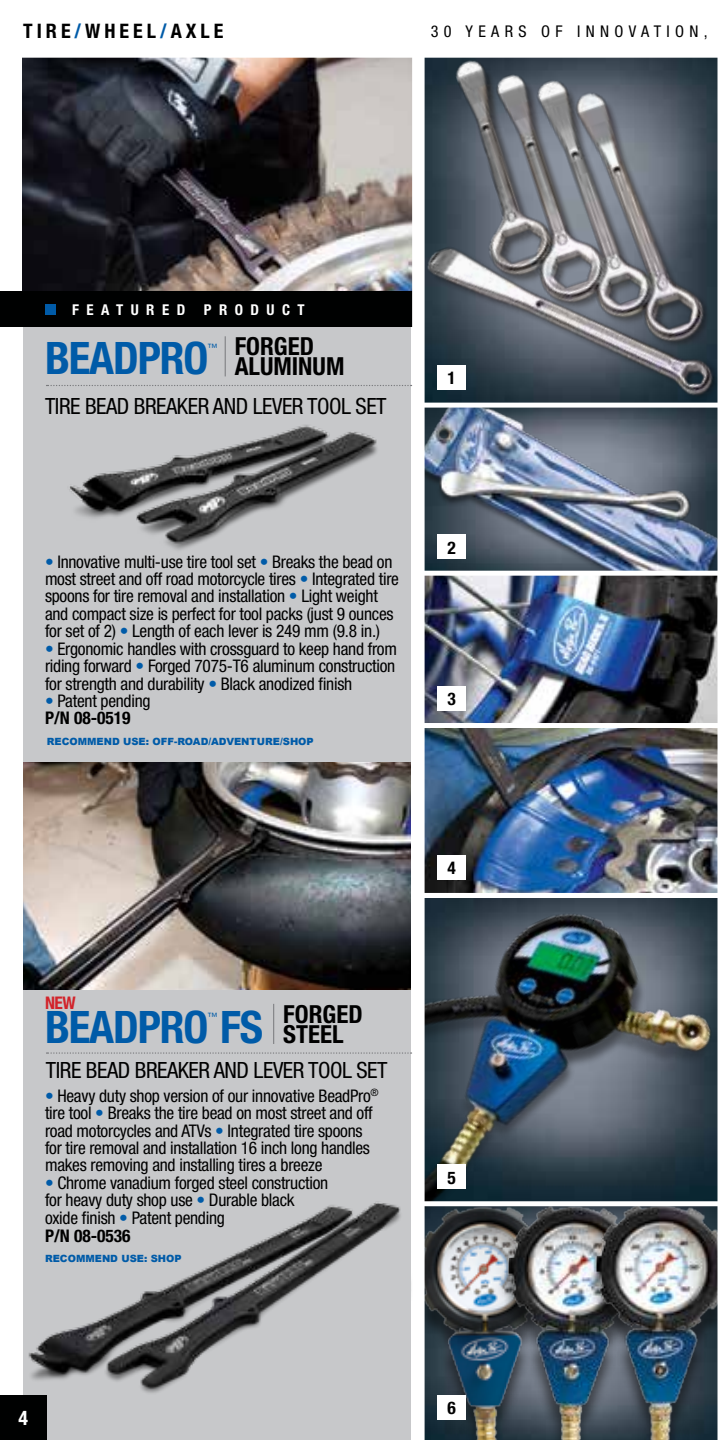
<style>
.page{position:relative;width:720px;height:1440px;background:#fff}
.page>*{position:absolute;margin:0;border:0;box-sizing:border-box;transform-origin:0 0}
.t1{font:700 condensed 44.75px "Helvetica Neue";letter-spacing:-.025em;color:#005ba8}
.t2{font:700 condensed 25px/20.2px "Helvetica Neue";color:#000}
.t3{font:condensed 22.5px "Helvetica Neue";letter-spacing:-.02em;color:#000}
.t4{font:700 condensed 20px "Helvetica Neue";letter-spacing:.2em;color:#000}
.t5{font:700 condensed 20px "Helvetica Neue";color:#fff}
.t6{font:condensed 17.5px/17.5px "Helvetica Neue";letter-spacing:-.015em;color:#000}
.t7{font:700 condensed 17.5px "Helvetica Neue";color:#000}
.t8{font:700 condensed 17.5px "Helvetica Neue";color:#d2232a}
.t9{font:condensed 16.25px "Helvetica Neue";color:#000}
.t10{font:700 condensed 15px "Helvetica Neue";color:#fff}
.t11{font:condensed 10.25px "Helvetica Neue";color:#005ba8}
.t12{font:900 10px "Arial";color:#005ba8}
.s1{color:#005ba8}
.s2{font-weight:700}
</style>
<div class="page">
<img style="left:425px;top:1246px;width:65px;height:194px">
<img style="left:425px;top:898px;width:291px;height:348px">
<div style="left:23px;top:326px;width:388px;height:1114px;background:#c7c8ca"></div>
<img style="left:490px;top:1206px;width:87px;height:234px">
<img style="left:577px;top:1206px;width:141px;height:234px">
<img style="left:425px;top:576px;width:293px;height:317px">
<img style="left:425px;top:408px;width:293px;height:163px">
<img style="left:22px;top:58px;width:390px;height:234px">
<div style="left:418px;top:723px;width:302px;height:5px;background:#fff"></div>
<div style="left:414px;top:1201px;width:306px;height:5px;background:#fff"></div>
<div style="left:437px;top:535px;width:29px;height:24px;background:#fff"></div>
<div style="left:437px;top:855px;width:29px;height:24px;background:#fff"></div>
<div style="left:437px;top:686px;width:29px;height:24px;background:#fff"></div>
<div style="left:437px;top:1165px;width:29px;height:24px;background:#fff"></div>
<div style="left:437px;top:1395px;width:29px;height:24px;background:#fff"></div>
<img style="left:69px;top:425px;width:308px;height:125px">
<img style="left:425px;top:58px;width:293px;height:345px">
<div style="left:0;top:292px;width:417px;height:35px;background:#000101"></div>
<div style="left:45px;top:304px;width:11px;height:11px;background:#005ba8"></div>
<div style="left:0;top:1395px;width:47px;height:45px;background:#000101"></div>
<div style="left:412px;top:56px;width:13px;height:1384px;background:#fff"></div>
<svg style="left:47px;top:385px;width:365px;height:1px"></svg>
<svg style="left:47px;top:1052px;width:365px;height:2px"></svg>
<hr style="left:225px;top:336px;width:1px;height:40px;background:#77787b">
<hr style="left:273px;top:1004px;width:1px;height:40px;background:#77787b">
<img style="left:23px;top:762px;width:387px;height:227px">
<img style="left:28px;top:1203px;width:373px;height:190px">
<p class="t4" style="left:23px;top:19px;width:202px">TIRE<span class="s1">/</span>WHEEL<span class="s1">/</span>AXLE</p>
<p class="t9" style="left:431px;top:22px;width:48px">3 0 years</p>
<p class="t9" style="left:541px;top:22px;width:12px">of</p>
<p class="t9" style="left:577px;top:22px;width:50px">i nnovatio</p>
<p class="t9" style="left:690px;top:22px;width:20px">n ,</p>
<p class="t10" style="left:72px;top:301px;width:14px">FEAT</p>
<p class="t10" style="left:131px;top:301px;width:30px">U RED</p>
<p class="t10" style="left:204px;top:301px;width:15px">PROD</p>
<p class="t10" style="left:267px;top:301px;width:28px">U CT</p>
<h1 class="t1" style="left:45px;top:331px;width:139px">BEADPRO</h1>
<p class="t11" style="left:207px;top:341px;width:12px">™</p>
<h2 class="t2" style="left:235px;top:336px;width:109px">FORGED<br>ALUMINUM</h2>
<p class="t3" style="left:45px;top:393px;width:219px">Tire Bead Breaker and Lever</p>
<p class="t3" style="left:307px;top:393px;width:70px">Tool Set</p>
<p class="t7" style="left:447px;top:367px;width:10px">1</p>
<p class="t6" style="left:45px;top:552px;width:355px"><span class="s1">•</span> Innovative multi-use tire tool set <span class="s1">•</span> Breaks the bead on most street and off road motorcycle tires <span class="s1">•</span> Integrated tire spoons for tire removal and installation <span class="s1">•</span> Light weight and compact size is perfect for tool packs (just 9 ounces for set of 2) <span class="s1">•</span> Length of each lever is 249 mm (9.8 in.)</p>
<p class="t6" style="left:45px;top:640px;width:353px;text-align:justify"><span class="s1">•</span> Ergonomic handles with crossguard to keep hand from riding forward <span class="s1">•</span> Forged 7075-T6 aluminum construction for strength and durability <span class="s1">•</span> Black anodized finish</p>
<p class="t6" style="left:45px;top:692px;width:107px"><span class="s1">•</span> Patent pending<br><span class="s2">P/N 08-0519</span></p>
<p class="t12" style="left:47px;top:735px;width:269px">RECOMMEND USE: OFF-ROAD/ADVENTURE/SHOP</p>
<p class="t8" style="left:45px;top:992px;width:32px">NEW</p>
<h1 class="t1" style="left:45px;top:1000px;width:139px">BEADPRO</h1>
<p class="t11" style="left:207px;top:1011px;width:12px">™</p>
<h1 class="t1" style="left:220px;top:1000px;width:44px">FS</h1>
<h2 class="t2" style="left:283px;top:1003px;width:67px">FORGED<br>STEEL</h2>
<p class="t3" style="left:46px;top:1057px;width:219px">Tire Bead Breaker and Lever</p>
<p class="t3" style="left:308px;top:1057px;width:70px">Tool Set</p>
<p class="t6" style="left:45px;top:1087px;width:335px"><span class="s1">•</span> Heavy duty shop version of our innovative BeadPro<sup>® </sup>tire tool <span class="s1">•</span> Breaks the tire bead on most street and off road motorcycles and ATVs <span class="s1">•</span> Integrated tire spoons for tire removal and installation 16 inch long handles makes removing and installing tires a breeze</p>
<p class="t6" style="left:45px;top:1174px;width:285px"><span class="s1">•</span> Chrome vanadium forged steel construction for heavy duty shop use <span class="s1">•</span> Durable black oxide finish <span class="s1">•</span> Patent pending<br><span class="s2">P/N 08-0536</span></p>
<p class="t12" style="left:45px;top:1251px;width:138px">RECOMMEND USE: SHOP</p>
<p class="t7" style="left:447px;top:537px;width:10px">2</p>
<p class="t7" style="left:447px;top:688px;width:10px">3</p>
<p class="t7" style="left:447px;top:857px;width:10px">4</p>
<p class="t7" style="left:447px;top:1167px;width:10px">5</p>
<p class="t5" style="left:19px;top:1406px;width:11px">4</p>
<p class="t7" style="left:447px;top:1397px;width:10px">6</p>
</div>
